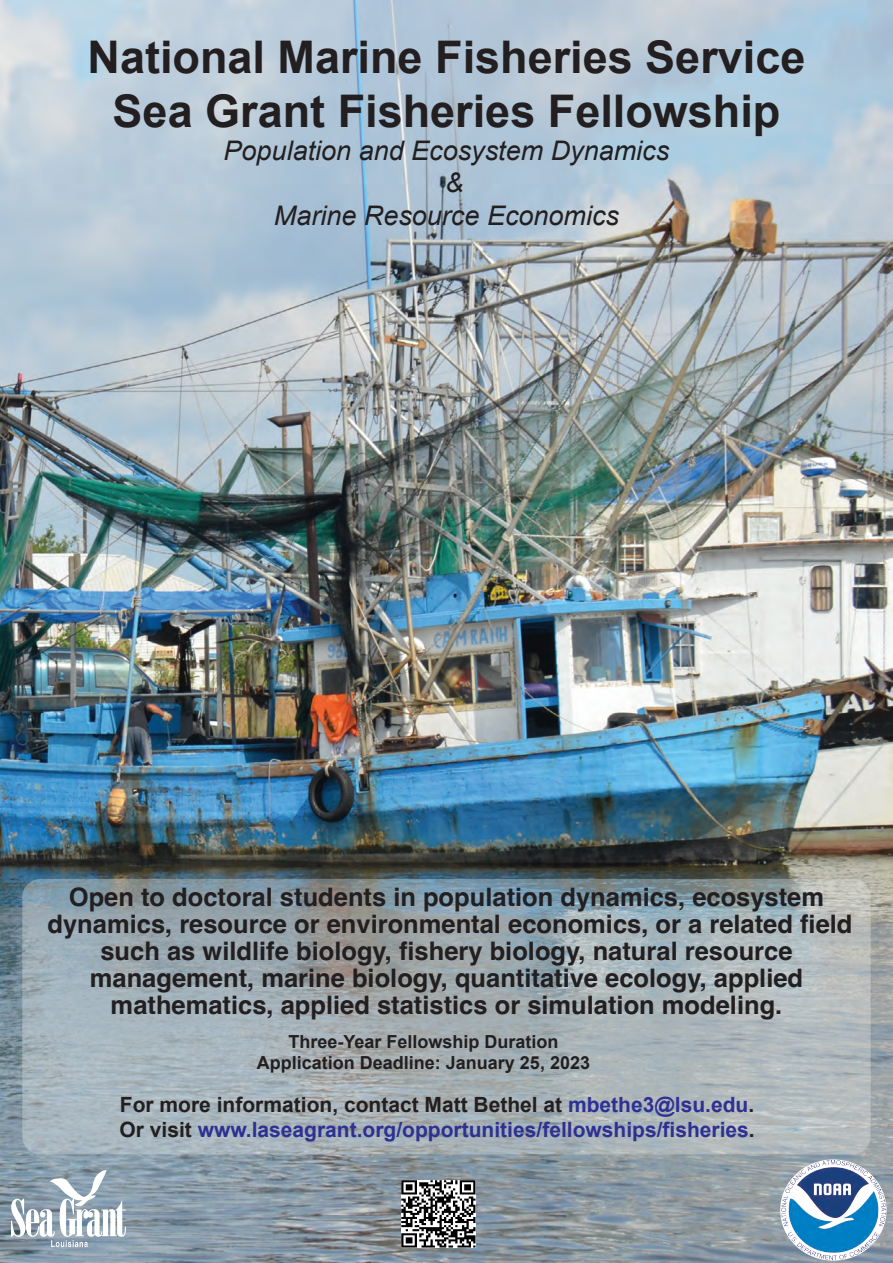
<style>
.page{position:relative;width:893px;height:1263px;background:#fff}
.page>*{position:absolute;margin:0;border:0;box-sizing:border-box;transform-origin:0 0}
.t1{font:700 45px/54px "Arial";color:#231f20;text-align:center}
.t2{font:italic 27px/32.4px "Arial";color:#231f20;text-align:center}
.t3{font:700 25.5px/27px "Helvetica";color:#231f20;text-align:center}
.t4{font:700 21px/25.2px "Arial";color:#2e3092}
.t5{font:700 18px "Arial";color:#231f20}
.s1{color:#231f20}
</style>
<div class="page">
<img style="left:0;top:0;width:893px;height:1263px">
<svg style="left:22px;top:879px;width:849px;height:275px;background:#a3afb4"></svg>
<img style="left:401px;top:1180px;width:75px;height:68px">
<img style="left:11px;top:1171px;width:115px;height:76px">
<img style="left:782px;top:1160px;width:103px;height:99px">
<h1 class="t1" style="left:88px;top:32px;width:719px">National Marine Fisheries Service<br>Sea Grant Fisheries Fellowship</h1>
<h2 class="t2" style="left:224px;top:134px;width:447px">Population and Ecosystem Dynamics &amp;<br>Marine Resource Economics</h2>
<p class="t3" style="left:48px;top:886px;width:806px">Open to doctoral students in population dynamics, ecosystem dynamics, resource or environmental economics, or a related field such as wildlife biology, fishery biology, natural resource management, marine biology, quantitative ecology, applied mathematics, applied statistics or simulation modeling.</p>
<p class="t5" style="left:288px;top:1029px;width:272px">Three-Year Fellowship Duration</p>
<p class="t5" style="left:257px;top:1051px;width:335px">Application Deadline: January 25, 2023</p>
<p class="t4" style="left:119px;top:1093px;width:637px"><span class="s1">For more information, contact Matt Bethel at</span> mbethe3@lsu.edu<span class="s1">.<br>Or visit</span> www.laseagrant.org/opportunities/fellowships/fisheries<span class="s1">.</span></p>
</div>
